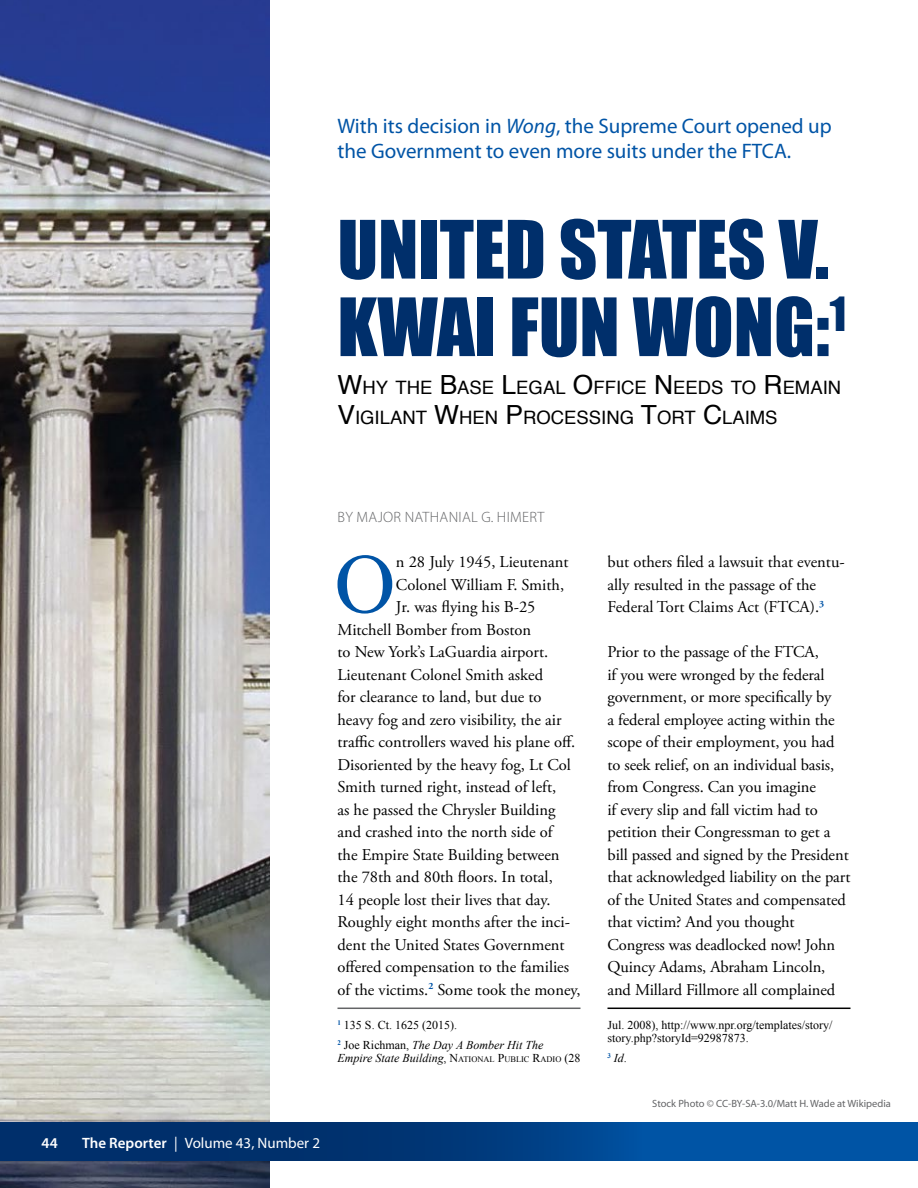
<style>
.page{position:relative;width:918px;height:1188px;background:#fff}
.page>*{position:absolute;margin:0;border:0;box-sizing:border-box;transform-origin:0 0}
.Intro_Par{font:84.45px "Times New Roman";color:#0054a6}
.t1{font:74.25px/77.6px "Impact";color:#002f6b}
.Opening_Pull_Quote{font:21px/25.2px "Myriad Pro";color:#0054a6}
.t2{font:18.45px "Helvetica";color:#000}
.Intro_Par-2{font:16.5px/22.5px "Adobe Garamond Pro";color:#000}
.t3{font:15px "Myriad Pro";color:#fff}
.Author{font:300 15px "Myriad Pro";letter-spacing:.02em;color:#636466}
.t4{font:600 15px "Myriad Pro";color:#fff}
.Footnote_Text{font:12px/13.5px "Times New Roman";color:#000}
.Footnote_Text-2{font:italic 12px/13.5px "Times New Roman";color:#000}
.t5{font:10.5px "Myriad Pro";color:#636466}
.s1{font-style:italic}
.s2{font-size:26.4px}
.s3{font-style:normal}
.s4{font-style:normal;font-size:8.4px}
.s5{font-weight:600}
</style>
<div class="page">
<img style="left:0;top:0;width:270px;height:1188px">
<svg style="left:0;top:1122px;width:917px;height:39px;background:#003f83"></svg>
<hr style="left:917px;top:1122px;width:1px;height:39px;background:#0054a5">
<hr style="left:338px;top:1008px;width:242px;height:1px;background:#636466">
<hr style="left:608px;top:1008px;width:242px;height:1px;background:#000">
<p class="Opening_Pull_Quote" style="left:338px;top:113px;width:496px">With its decision in <span class="s1">Wong</span>, the Supreme Court opened up the Government to even more suits under the FTCA.</p>
<p class="t1" style="left:338px;top:209px;width:510px">UNITED STATES V.<br>KWAI FUN WONG:<sup>1</sup></p>
<p class="t2" style="left:338px;top:373px;width:502px"><span class="s2">W</span>HY THE <span class="s2">B</span>ASE <span class="s2">L</span>EGAL <span class="s2">O</span>FFICE <span class="s2">N</span>EEDS TO <span class="s2">R</span>EMAIN</p>
<p class="t2" style="left:338px;top:403px;width:442px"><span class="s2">V</span>IGILANT <span class="s2">W</span>HEN <span class="s2">P</span>ROCESSING <span class="s2">T</span>ORT <span class="s2">C</span>LAIMS</p>
<p class="Author" style="left:338px;top:508px;width:208px">BY MAJOR NATHANIAL G. HIMERT</p>
<p class="Intro_Par" style="left:335px;top:527px;width:62px">O</p>
<p class="Intro_Par-2" style="left:396px;top:551px;width:174px">n 28 July 1945, Lieutenant</p>
<p class="Intro_Par-2" style="left:396px;top:574px;width:170px">Colonel William F. Smith,</p>
<p class="Intro_Par-2" style="left:396px;top:596px;width:141px">Jr. was flying his B-25</p>
<p class="Intro_Par-2" style="left:338px;top:619px;width:195px">Mitchell Bomber from Boston</p>
<p class="Intro_Par-2" style="left:338px;top:641px;width:212px">to New York’s LaGuardia airport.</p>
<p class="Intro_Par-2" style="left:338px;top:664px;width:207px">Lieutenant Colonel Smith asked</p>
<p class="Intro_Par-2" style="left:338px;top:686px;width:206px">for clearance to land, but due to</p>
<p class="Intro_Par-2" style="left:338px;top:709px;width:225px">heavy fog and zero visibility, the air</p>
<p class="Intro_Par-2" style="left:338px;top:731px;width:239px">traffic controllers waved his plane off.</p>
<p class="Intro_Par-2" style="left:338px;top:754px;width:235px">Disoriented by the heavy fog, Lt Col</p>
<p class="Intro_Par-2" style="left:338px;top:776px;width:220px">Smith turned right, instead of left,</p>
<p class="Intro_Par-2" style="left:338px;top:799px;width:219px">as he passed the Chrysler Building</p>
<p class="Intro_Par-2" style="left:338px;top:821px;width:217px">and crashed into the north side of</p>
<p class="Intro_Par-2" style="left:338px;top:844px;width:224px">the Empire State Building between</p>
<p class="Intro_Par-2" style="left:338px;top:866px;width:217px">the 78th and 80th floors. In total,</p>
<p class="Intro_Par-2" style="left:338px;top:889px;width:214px">14 people lost their lives that day.</p>
<p class="Intro_Par-2" style="left:338px;top:911px;width:234px">Roughly eight months after the inci-</p>
<p class="Intro_Par-2" style="left:338px;top:934px;width:229px">dent the United States Government</p>
<p class="Intro_Par-2" style="left:338px;top:956px;width:233px">offered compensation to the families</p>
<p class="Intro_Par-2" style="left:338px;top:979px;width:244px">of the victims.<sup>2</sup> Some took the money,</p>
<p class="Footnote_Text" style="left:338px;top:1018px;width:121px"><sup>1</sup> 135 S. Ct. 1625 (2015).</p>
<p class="Footnote_Text-2" style="left:338px;top:1038px;width:244px"><sup>2</sup> <span class="s3">Joe Richman,</span> The Day A Bomber Hit The<br>Empire State Building<span class="s3">,</span> <span class="s3">N</span><span class="s4">ATIONAL</span> <span class="s3">P</span><span class="s4">UB LIC</span> <span class="s3">R</span><span class="s4">AD IO</span> <span class="s3">(28</span></p>
<p class="t4" style="left:42px;top:1133px;width:18px">44</p>
<p class="t3" style="left:82px;top:1133px;width:239px"><span class="s5">The Reporter</span> | Volume 43, Number 2</p>
<p class="Intro_Par-2" style="left:608px;top:551px;width:239px">but others filed a lawsuit that eventu&shy;ally resulted in the passage of the<br>Federal Tort Claims Act (FTCA).<sup>3</sup></p>
<p class="Intro_Par-2" style="left:608px;top:641px;width:244px">Prior to the passage of the FTCA,<br>if you were wronged by the federal government, or more specifically by<br>a federal employee acting within the scope of their employment, you had to seek relief, on an individual basis, from Congress. Can you imagine<br>if every slip and fall victim had to petition their Congressman to get a bill passed and signed by the President that acknowledged liability on the part of the United States and compensated that victim? And you thought Congress was deadlocked now! John Quincy Adams, Abraham Lincoln, and Millard Fillmore all complained</p>
<p class="Footnote_Text" style="left:608px;top:1018px;width:227px">Jul. 2008), http://www.npr.org/templates/story/ story.php?storyId=92987873.</p>
<p class="Footnote_Text-2" style="left:608px;top:1051px;width:21px"><sup>3</sup> Id<span class="s3">.</span></p>
<p class="t5" style="left:652px;top:1097px;width:240px">Stock Photo © CC-BY-SA-3.0/Matt H. Wade at Wikipedia</p>
</div>
